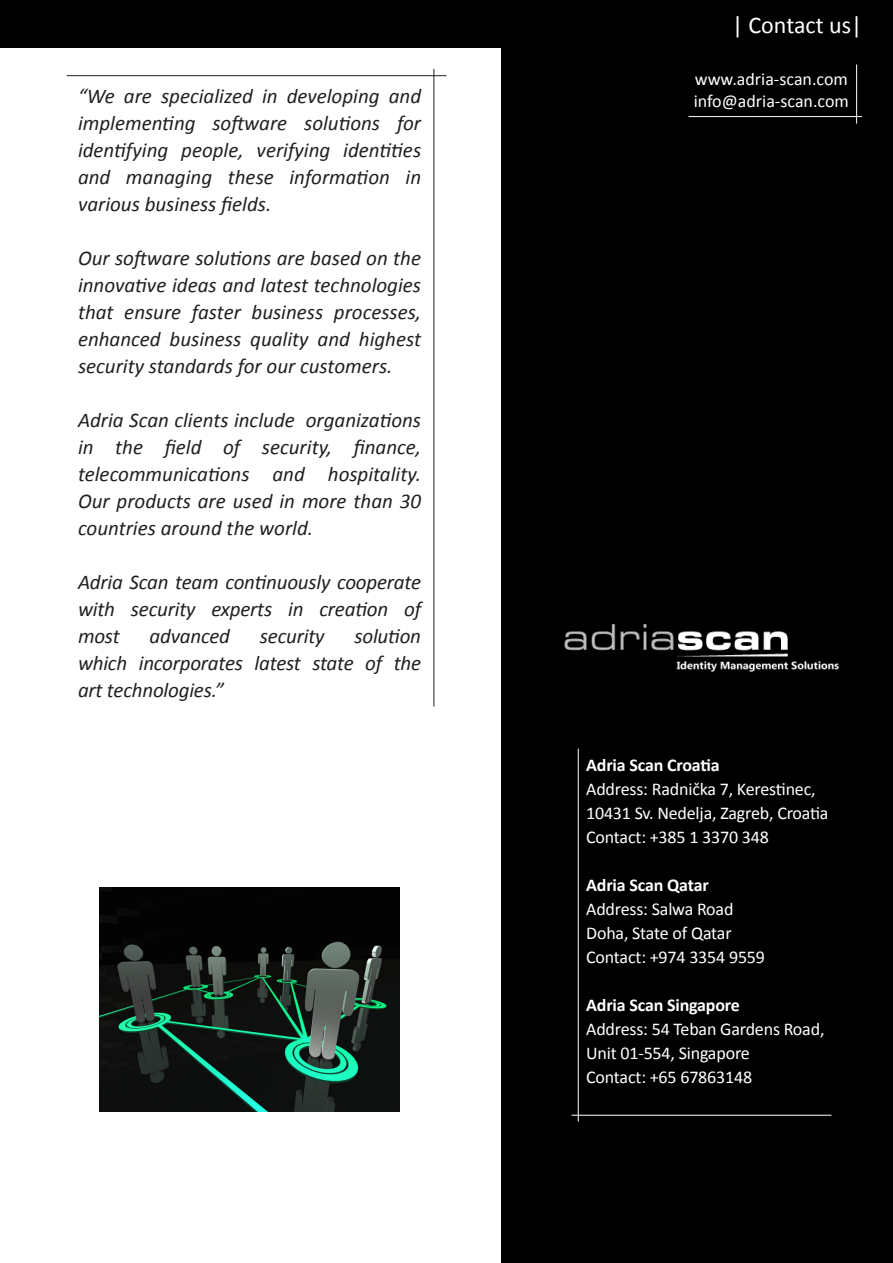
<style>
.page{position:relative;width:893px;height:1263px;background:#fff}
.page>*{position:absolute;margin:0;border:0;box-sizing:border-box;transform-origin:0 0}
.t1{font:24px "Calibri";color:#fff}
.t2{font:italic 21px/27px "Calibri";color:#231f20;text-align:justify}
.t3{font:18px "Calibri";letter-spacing:-.01em;color:#fff}
.t4{font:700 18px "Calibri";letter-spacing:-.01em;color:#fff}
</style>
<div class="page">
<hr style="left:434px;top:69px;width:1px;height:638px;background:#231f20">
<hr style="left:67px;top:75px;width:379px;height:1px;background:#231f20">
<div style="left:0;top:0;width:893px;height:47px;background:#000"></div>
<div style="left:501px;top:49px;width:392px;height:1214px;background:#000"></div>
<hr style="left:578px;top:749px;width:1px;height:372px;background:#fff">
<hr style="left:572px;top:1115px;width:259px;height:1px;background:#fff">
<hr style="left:688px;top:116px;width:174px;height:1px;background:#fff">
<img style="left:100px;top:887px;width:299px;height:225px">
<img style="left:564px;top:624px;width:276px;height:48px">
<hr style="left:856px;top:65px;width:1px;height:59px;background:#fff">
<p class="t2" style="left:78px;top:82px;width:345px">“We are specialized in developing and implementing software solutions for identifying people, verifying identities and managing these information in various business fields.</p>
<p class="t2" style="left:78px;top:244px;width:345px">Our software solutions are based on the innovative ideas and latest technologies that ensure faster business processes, enhanced business quality and highest security standards for our customers.</p>
<p class="t2" style="left:78px;top:406px;width:345px">Adria Scan clients include organizations in the field of security, finance, telecommunications and hospitality.<br>Our products are used in more than 30 countries around the world.</p>
<p class="t2" style="left:78px;top:568px;width:345px">Adria Scan team continuously cooperate with security experts in creation of most</p>
<p class="t2" style="left:78px;top:622px;width:345px;text-indent:277px">solution which incorporates latest state of the art technologies.”</p>
<p class="t2" style="left:150px;top:622px;width:82px">advanced</p>
<p class="t2" style="left:260px;top:622px;width:66px">security</p>
<p class="t1" style="left:732px;top:9px;width:132px">| Contact us|</p>
<p class="t3" style="left:695px;top:68px;width:155px">www.adria-scan.com</p>
<p class="t3" style="left:694px;top:89px;width:157px">info@adria-scan.com</p>
<p class="t4" style="left:586px;top:753px;width:135px">Adria Scan Croatia</p>
<p class="t3" style="left:586px;top:777px;width:231px">Address: Radnička 7, Kerestinec,</p>
<p class="t3" style="left:586px;top:801px;width:244px">10431 Sv. Nedelja, Zagreb, Croatia</p>
<p class="t3" style="left:586px;top:825px;width:184px">Contact: +385 1 3370 348</p>
<p class="t4" style="left:586px;top:873px;width:124px">Adria Scan Qatar</p>
<p class="t3" style="left:586px;top:897px;width:149px">Address: Salwa Road</p>
<p class="t3" style="left:586px;top:921px;width:147px">Doha, State of Qatar</p>
<p class="t3" style="left:586px;top:945px;width:180px">Contact: +974 3354 9559</p>
<p class="t4" style="left:586px;top:993px;width:155px">Adria Scan Singapore</p>
<p class="t3" style="left:586px;top:1017px;width:240px">Address: 54 Teban Gardens Road,</p>
<p class="t3" style="left:586px;top:1041px;width:165px">Unit 01-554, Singapore</p>
<p class="t3" style="left:586px;top:1065px;width:168px">Contact: +65 67863148</p>
</div>
